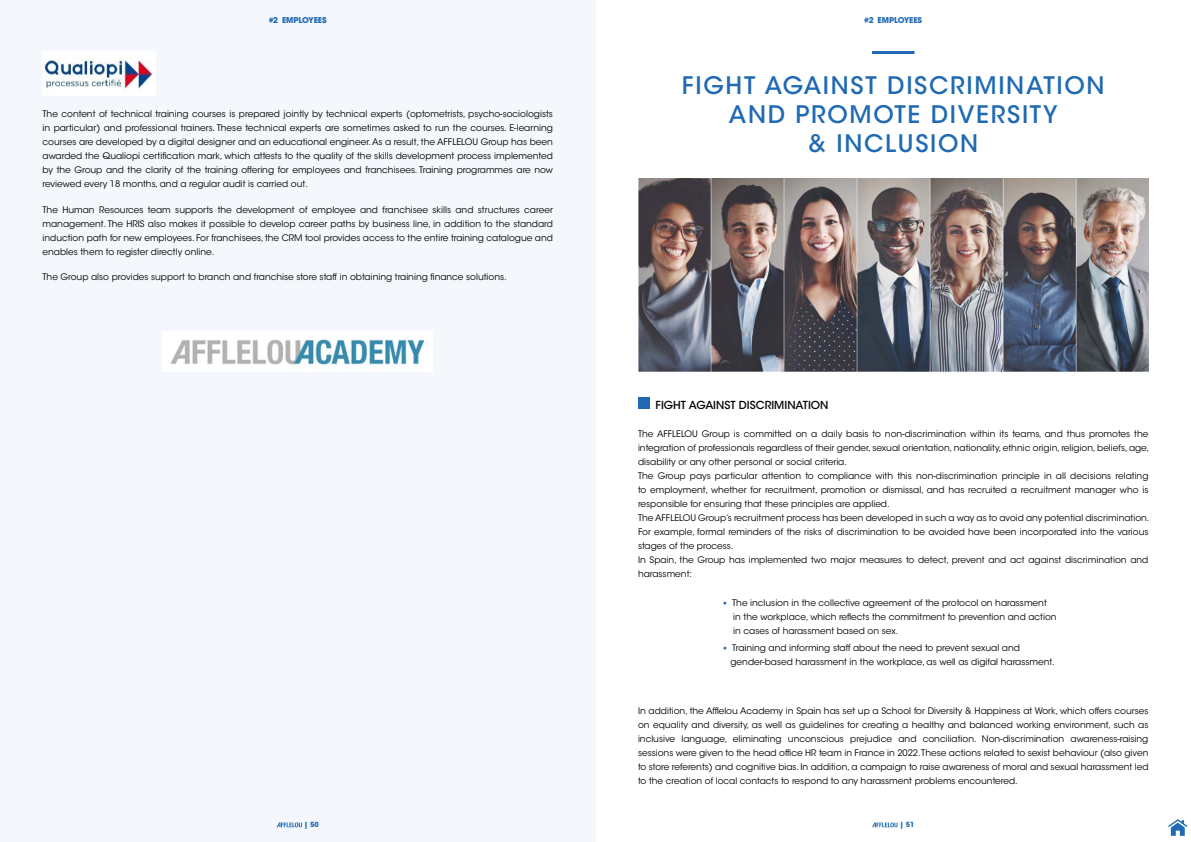
<style>
.page{position:relative;width:1191px;height:842px;background:#fff}
.page>*{position:absolute;margin:0;border:0;box-sizing:border-box;transform-origin:0 0}
.t1{font:500 24px/28.8px "ITC Avant Garde Std";letter-spacing:.07em;color:#1f6ab3;text-align:center}
.t2{font:500 11px "ITC Avant Garde Std";color:#000}
.t3{font:9px/14px "ITC Avant Garde Std";color:#000;text-align:justify}
.t4{font:700 8px "ITC Avant Garde Std";color:#1f6ab3}
.t5{font:700 7px "ITC Avant Garde Std";color:#1f6ab3}
.s1{font-size:13px;color:#1f6ab3}
</style>
<div class="page">
<svg style="left:872px;top:822px;width:25px;height:5px"></svg>
<div style="left:0;top:0;width:595px;height:842px;background:#f4f7fb"></div>
<img style="left:43px;top:51px;width:113px;height:44px">
<hr style="left:872px;top:51px;width:42px;height:3px;background:#1f6ab3">
<div style="left:638px;top:398px;width:11px;height:11px;background:#1f6ab3"></div>
<img style="left:638px;top:179px;width:510px;height:192px">
<svg style="left:1168px;top:819px;width:19px;height:17px"></svg>
<img style="left:163px;top:332px;width:269px;height:39px">
<p class="t4" style="left:269px;top:15px;width:59px">#2 EMPLOYEES</p>
<p class="t4" style="left:864px;top:15px;width:59px">#2 EMPLOYEES</p>
<p class="t3" style="left:43px;top:107px;width:512px">The content of technical training courses is prepared jointly by technical experts (optometrists, psycho-sociologists in particular) and professional trainers. These technical experts are sometimes asked to run the courses. E-learning courses are developed by a digital designer and an educational engineer. As a result, the AFFLELOU Group has been awarded the Qualiopi certification mark, which attests to the quality of the skills development process implemented by the Group and the clarity of the training offering for employees and franchisees. Training programmes are now reviewed every 18 months, and a regular audit is carried out.</p>
<p class="t3" style="left:43px;top:202px;width:512px">The Human Resources team supports the development of employee and franchisee skills and structures career management. The HRIS also makes it possible to develop career paths by business line, in addition to the standard induction path for new employees. For franchisees, the CRM tool provides access to the entire training catalogue and enables them to register directly online.</p>
<p class="t3" style="left:43px;top:270px;width:466px">The Group also provides support to branch and franchise store staff in obtaining training finance solutions.</p>
<h1 class="t1" style="left:682px;top:71px;width:424px">FIGHT AGAINST DISCRIMINATION<br>AND PROMOTE DIVERSITY<br>&amp; INCLUSION</h1>
<p class="t2" style="left:655px;top:399px;width:174px">FIGHT AGAINST DISCRIMINATION</p>
<p class="t3" style="left:638px;top:427px;width:513px;text-align:left">The AFFLELOU Group is committed on a daily basis to non-discrimination within its teams, and thus promotes the integration of professionals regardless of their gender, sexual orientation, nationality, ethnic origin, religion, beliefs, age, disability or any other personal or social criteria.<br>The Group pays particular attention to compliance with this non-discrimination principle in all decisions relating to employment, whether for recruitment, promotion or dismissal, and has recruited a recruitment manager who is responsible for ensuring that these principles are applied.<br>The AFFLELOU Group’s recruitment process has been developed in such a way as to avoid any potential discrimination.<br>For example, formal reminders of the risks of discrimination to be avoided have been incorporated into the various stages of the process.<br>In Spain, the Group has implemented two major measures to detect, prevent and act against discrimination and harassment:</p>
<p class="t3" style="left:733px;top:596px;width:325px;text-align:left;text-indent:-11px"><span class="s1">•</span> The inclusion in the collective agreement of the protocol on harassment in the workplace, which reflects the commitment to prevention and action in cases of harassment based on sex.</p>
<p class="t3" style="left:730px;top:641px;width:326px;text-indent:-8px"><span class="s1">•</span> Training and informing staff about the need to prevent sexual and gender-based harassment in the workplace, as well as digital harassment.</p>
<p class="t3" style="left:638px;top:704px;width:512px">In addition, the Afflelou Academy in Spain has set up a School for Diversity &amp; Happiness at Work, which offers courses on equality and diversity, as well as guidelines for creating a healthy and balanced working environment, such as inclusive language, eliminating unconscious prejudice and conciliation. Non-discrimination awareness-raising sessions were given to the head office HR team in France in 2022. These actions related to sexist behaviour (also given to store referents) and cognitive bias. In addition, a campaign to raise awareness of moral and sexual harassment led to the creation of local contacts to respond to any harassment problems encountered.</p>
<p class="t5" style="left:304px;top:820px;width:16px">| 50</p>
<p class="t5" style="left:899px;top:820px;width:16px">| 51</p>
</div>
